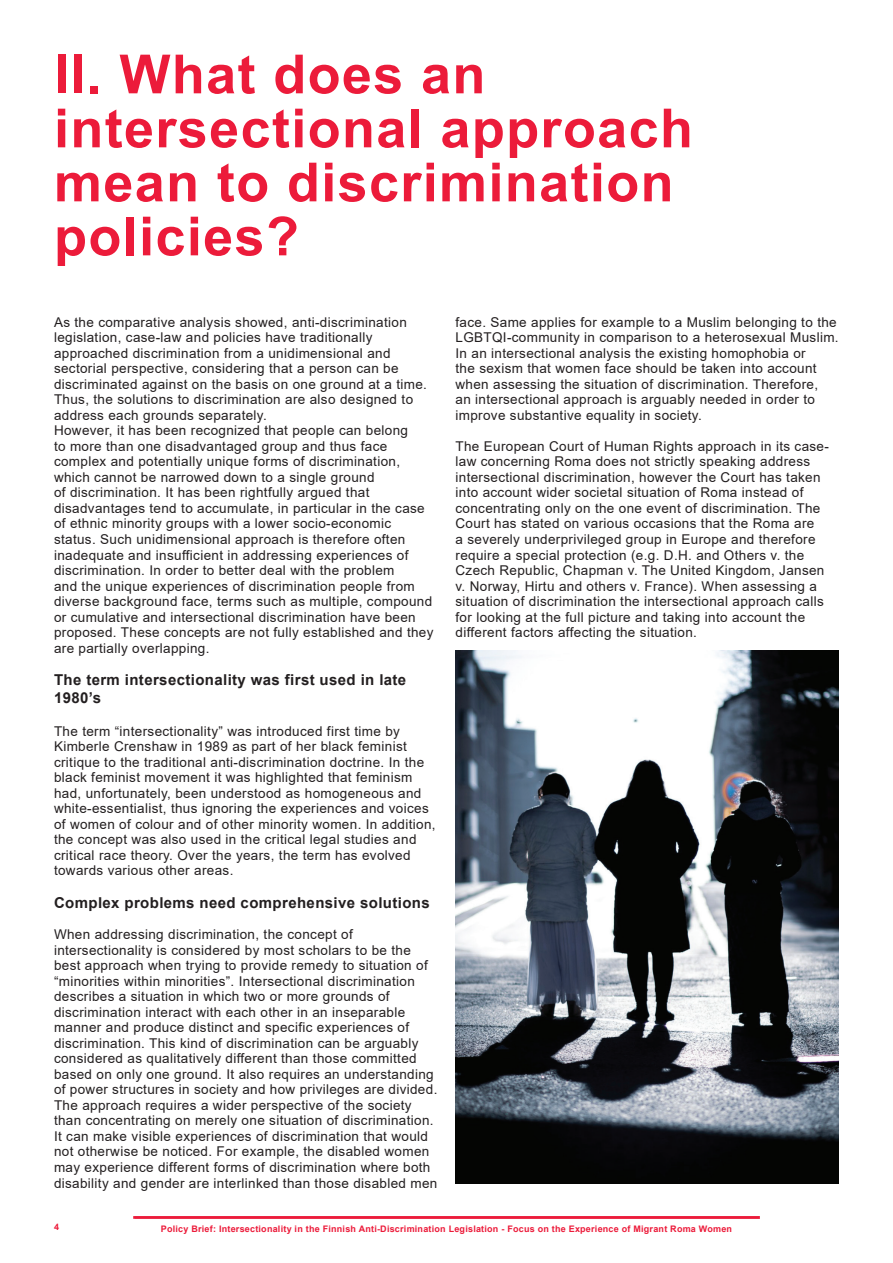
<style>
.page{position:relative;width:893px;height:1263px;background:#fff}
.page>*{position:absolute;margin:0;border:0;box-sizing:border-box;transform-origin:0 0}
.t1{font:700 54px/54px "Arial";letter-spacing:.025em;color:#ec1b3a}
.t2{font:700 15px/17.2px "Arial";letter-spacing:.025em;color:#231f20}
.t3{font:13.5px/15.5px "Arial";letter-spacing:.025em;color:#231f20}
.t4{font:700 9px "Arial";letter-spacing:.025em;color:#ec1b3a}
</style>
<div class="page">
<div style="left:133px;top:1216px;width:627px;height:3px;border:2px solid #ec1b3a"></div>
<img style="left:455px;top:650px;width:384px;height:533px">
<h1 class="t1" style="left:54px;top:48px;width:640px">II. What does an intersectional approach mean to discrimination policies?</h1>
<p class="t3" style="left:54px;top:314px;width:381px">As the comparative analysis showed, anti-discrimination legislation, case-law and policies have traditionally approached discrimination from a unidimensional and sectorial perspective, considering that a person can be discriminated against on the basis on one ground at a time.<br>Thus, the solutions to discrimination are also designed to address each grounds separately.<br>However, it has been recognized that people can belong<br>to more than one disadvantaged group and thus face complex and potentially unique forms of discrimination, which cannot be narrowed down to a single ground<br>of discrimination. It has been rightfully argued that disadvantages tend to accumulate, in particular in the case of ethnic minority groups with a lower socio-economic status. Such unidimensional approach is therefore often inadequate and insufficient in addressing experiences of discrimination. In order to better deal with the problem<br>and the unique experiences of discrimination people from diverse background face, terms such as multiple, compound or cumulative and intersectional discrimination have been proposed. These concepts are not fully established and they are partially overlapping.</p>
<p class="t2" style="left:54px;top:672px;width:354px">The term intersectionality was first used in late<br>1980’s</p>
<p class="t3" style="left:54px;top:723px;width:383px">The term “intersectionality” was introduced first time by Kimberle Crenshaw in 1989 as part of her black feminist critique to the traditional anti-discrimination doctrine. In the black feminist movement it was highlighted that feminism had, unfortunately, been understood as homogeneous and white-essentialist, thus ignoring the experiences and voices of women of colour and of other minority women. In addition, the concept was also used in the critical legal studies and critical race theory. Over the years, the term has evolved towards various other areas.</p>
<p class="t2" style="left:54px;top:894px;width:377px">Complex problems need comprehensive solutions</p>
<p class="t3" style="left:54px;top:926px;width:385px">When addressing discrimination, the concept of intersectionality is considered by most scholars to be the best approach when trying to provide remedy to situation of “minorities within minorities”. Intersectional discrimination describes a situation in which two or more grounds of discrimination interact with each other in an inseparable manner and produce distinct and specific experiences of discrimination. This kind of discrimination can be arguably considered as qualitatively different than those committed based on only one ground. It also requires an understanding of power structures in society and how privileges are divided.<br>The approach requires a wider perspective of the society than concentrating on merely one situation of discrimination.<br>It can make visible experiences of discrimination that would not otherwise be noticed. For example, the disabled women may experience different forms of discrimination where both disability and gender are interlinked than those disabled men</p>
<p class="t3" style="left:455px;top:314px;width:385px">face. Same applies for example to a Muslim belonging to the LGBTQI-community in comparison to a heterosexual Muslim.<br>In an intersectional analysis the existing homophobia or<br>the sexism that women face should be taken into account when assessing the situation of discrimination. Therefore,<br>an intersectional approach is arguably needed in order to improve substantive equality in society.</p>
<p class="t3" style="left:455px;top:438px;width:375px">The European Court of Human Rights approach in its case&shy;law concerning Roma does not strictly speaking address intersectional discrimination, however the Court has taken into account wider societal situation of Roma instead of concentrating only on the one event of discrimination. The Court has stated on various occasions that the Roma are<br>a severely underprivileged group in Europe and therefore require a special protection (e.g. D.H. and Others v. the Czech Republic, Chapman v. The United Kingdom, Jansen v. Norway, Hirtu and others v. France). When assessing a situation of discrimination the intersectional approach calls for looking at the full picture and taking into account the different factors affecting the situation.</p>
<p class="t4" style="left:54px;top:1220px;width:7px">4</p>
<p class="t4" style="left:161px;top:1223px;width:573px">Policy Brief: Intersectionality in the Finnish Anti-Discrimination Legislation - Focus on the Experience of Migrant Roma Women</p>
</div>
